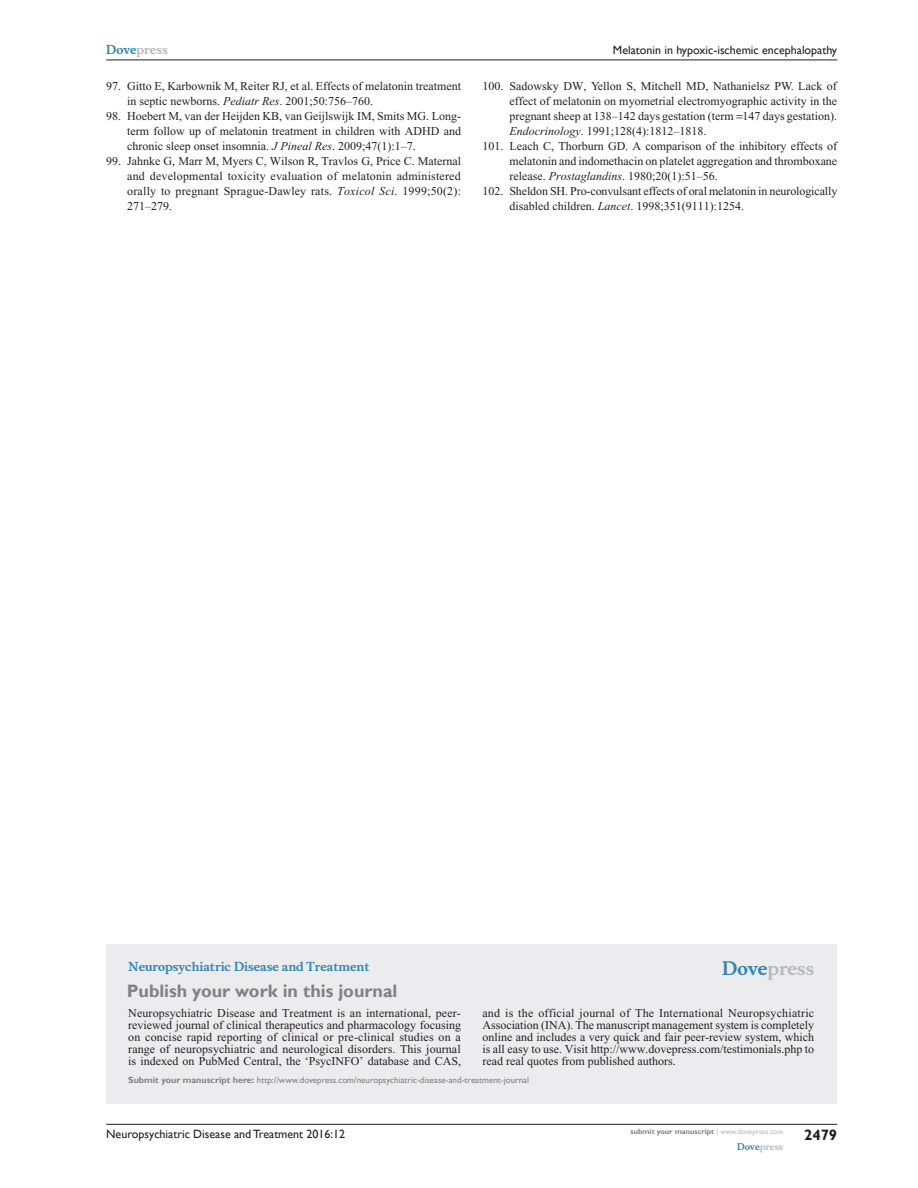
<style>
.page{position:relative;width:918px;height:1188px;background:#fff}
.page>*{position:absolute;margin:0;border:0;box-sizing:border-box;transform-origin:0 0}
.PromBx-H1{font:700 18px "Gill Sans";color:#808285}
.PromBx-Brand{font:700 18px "Musee";color:#b8b9bc}
.t1{font:700 15px "Gill Sans";color:#231f20}
.PromBx-Tx{font:12px/12px "Times New Roman";color:#231f20;text-align:justify}
.RefNL3{font:12px/15px "Times New Roman";color:#231f20;text-align:justify}
.RefNL2{font:12px/15px "Times New Roman";color:#231f20;text-align:justify}
.t2{font:12px "Gill Sans";color:#231f20}
.PromBx-JrnlName{font:700 12px "Musee";color:#3485ae}
.t3{font:700 12px "Musee";color:#b8b9bc}
.PromBx-SubmitMssWebA{font:9px "Gill Sans";color:#808285}
.t4{font:700 9px "Musee";color:#b8b9bc}
.t5{font:700 7.5px "Gill Sans";color:#808285}
.s1{color:#3485ae}
.s2{font-style:italic}
.s3{font-weight:700}
.s4{font-weight:400;color:#b8b9bc}
</style>
<div class="page">
<div style="left:106px;top:944px;width:731px;height:159px;background:#ececee"></div>
<hr style="left:106px;top:1124px;width:731px;height:1px;background:#231f20">
<hr style="left:106px;top:60px;width:731px;height:1px;background:#231f20">
<p class="t3" style="left:106px;top:43px;width:63px"><span class="s1">Dove</span>press</p>
<p class="RefNL2" style="left:127px;top:79px;width:335px;text-indent:-21px">97. Gitto E, Karbownik M, Reiter RJ, et al. Effects of melatonin treatment in septic newborns. <span class="s2">Pediatr Res</span>. 2001;50:756–760.</p>
<p class="RefNL2" style="left:127px;top:109px;width:335px;text-indent:-21px">98. Hoebert M, van der Heijden KB, van Geijlswijk IM, Smits MG. Long&shy;term follow up of melatonin treatment in children with ADHD and chronic sleep onset insomnia. <span class="s2">J Pineal Res</span>. 2009;47(1):1–7.</p>
<p class="RefNL2" style="left:127px;top:154px;width:335px;text-indent:-21px">99. Jahnke G, Marr M, Myers C, Wilson R, Travlos G, Price C. Maternal and developmental toxicity evaluation of melatonin administered orally to pregnant Sprague-Dawley rats. <span class="s2">Toxicol Sci</span>. 1999;50(2):<br>271–279.</p>
<p class="t2" style="left:613px;top:43px;width:226px">Melatonin in hypoxic-ischemic encephalopathy</p>
<p class="RefNL3" style="left:509px;top:79px;width:329px;text-indent:-27px">100. Sadowsky DW, Yellon S, Mitchell MD, Nathanielsz PW. Lack of effect of melatonin on myometrial electromyographic activity in the pregnant sheep at 138–142 days gestation (term 147 days gestation).<br><span class="s2">Endocrinology</span>. 1991;128(4):1812–1818.</p>
<p class="RefNL3" style="left:509px;top:139px;width:329px;text-indent:-27px">101. Leach C, Thorburn GD. A comparison of the inhibitory effects of melatonin and indomethacin on platelet aggregation and thromboxane release. <span class="s2">Prostaglandins</span>. 1980;20(1):51–56.</p>
<p class="RefNL3" style="left:509px;top:184px;width:329px;text-indent:-27px">102. Sheldon SH. Pro-convulsant effects of oral melatonin in neurologically disabled children. <span class="s2">Lancet</span>. 1998;351(9111):1254.</p>
<p class="PromBx-JrnlName" style="left:128px;top:959px;width:243px">Neuropsychiatric Disease and Treatment</p>
<p class="PromBx-H1" style="left:127px;top:980px;width:272px">Publish your work in this journal</p>
<p class="PromBx-Brand" style="left:722px;top:958px;width:94px"><span class="s1">Dove</span>press</p>
<p class="PromBx-Tx" style="left:128px;top:1007px;width:334px">Neuropsychiatric Disease and Treatment is an international, peer&shy;reviewed journal of clinical therapeutics and pharmacology focusing on concise rapid reporting of clinical or pre-clinical studies on a range of neuropsychiatric and neurological disorders. This journal is indexed on PubMed Central, the ‘PsycINFO’ database and CAS,</p>
<p class="PromBx-Tx" style="left:482px;top:1007px;width:333px">and is the official journal of The International Neuropsychiatric Association (INA). The manuscript management system is completely online and includes a very quick and fair peer-review system, which is all easy to use. Visit http://www.dovepress.com/testimonials.php to read real quotes from published authors.</p>
<p class="PromBx-SubmitMssWebA" style="left:128px;top:1075px;width:402px"><span class="s3">Submit your manuscript here:</span> http://www.dovepress.com/neuropsychiatric-disease-and-treatment-journal</p>
<p class="t2" style="left:106px;top:1127px;width:241px">Neuropsychiatric Disease and Treatment 2016:12</p>
<p class="t5" style="left:631px;top:1127px;width:154px">submit your manuscript <span class="s4">| www.dovepress.com</span></p>
<p class="t4" style="left:737px;top:1141px;width:48px"><span class="s1">Dove</span>press</p>
<p class="t1" style="left:804px;top:1126px;width:35px">2479</p>
</div>
